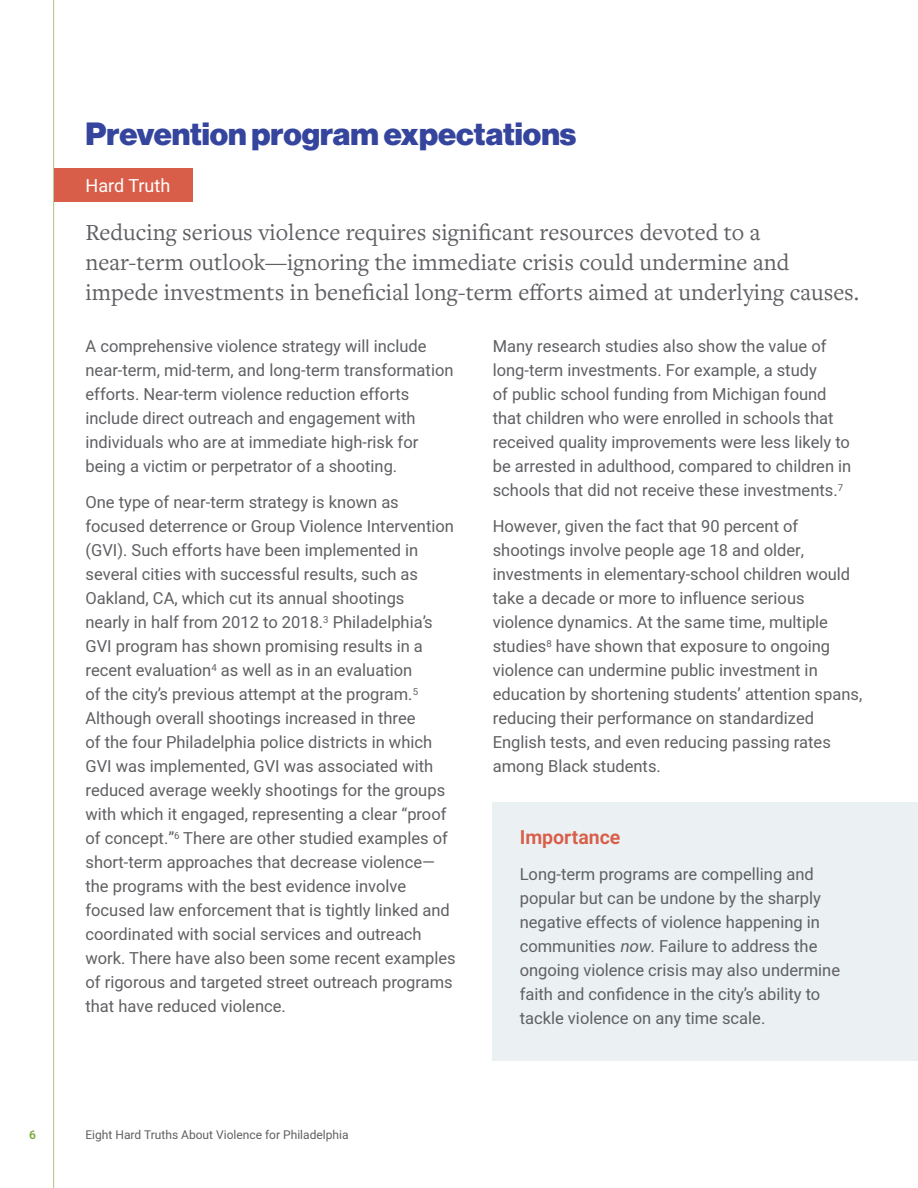
<style>
.page{position:relative;width:918px;height:1188px;background:#fff}
.page>*{position:absolute;margin:0;border:0;box-sizing:border-box;transform-origin:0 0}
.t1{font:31.5px "N Haas Grotesk DS Pro 95 Blk";color:#35459d}
.t2{font:24px/30px "Freight Text Pro";color:#5f6063}
.t3{font:600 19.5px "Heebo";color:#d95e4a}
.t4{font:18px "Heebo";color:#fff}
.t5{font:16.5px/24px "Heebo";color:#5f6063}
.t6{font:12px "Heebo";color:#5f6063}
.t7{font:600 12px "Heebo";color:#7daa40}
.s1{font-style:italic}
</style>
<div class="page">
<hr style="left:53px;top:0;width:1px;height:1188px;background:#aec583">
<div style="left:493px;top:802px;width:425px;height:259px;background:#ebf0f2"></div>
<div style="left:54px;top:169px;width:139px;height:33px;background:#d95e4a"></div>
<p class="t1" style="left:86px;top:115px;width:492px">Prevention program expectations</p>
<p class="t4" style="left:86px;top:173px;width:86px">Hard Truth</p>
<p class="t2" style="left:86px;top:216px;width:775px">Reducing serious violence requires significant resources devoted to a near-term outlook—ignoring the immediate crisis could undermine and impede investments in beneficial long-term efforts aimed at underlying causes.</p>
<p class="t5" style="left:86px;top:334px;width:370px">A comprehensive violence strategy will include near-term, mid-term, and long-term transformation efforts. Near-term violence reduction efforts include direct outreach and engagement with individuals who are at immediate high-risk for being a victim or perpetrator of a shooting.</p>
<p class="t5" style="left:86px;top:490px;width:372px">One type of near-term strategy is known as focused deterrence or Group Violence Intervention (GVI). Such efforts have been implemented in several cities with successful results, such as Oakland, CA, which cut its annual shootings<br>nearly in half from 2012 to 2018.<sup>3</sup> Philadelphia’s GVI program has shown promising results in a recent evaluation<sup>4</sup> as well as in an evaluation<br>of the city’s previous attempt at the program.<sup>5<br></sup>Although overall shootings increased in three<br>of the four Philadelphia police districts in which GVI was implemented, GVI was associated with reduced average weekly shootings for the groups with which it engaged, representing a clear “proof of concept.”<sup>6</sup> There are other studied examples of short-term approaches that decrease violence— the programs with the best evidence involve focused law enforcement that is tightly linked and coordinated with social services and outreach work. There have also been some recent examples of rigorous and targeted street outreach programs that have reduced violence.</p>
<p class="t5" style="left:493px;top:334px;width:360px">Many research studies also show the value of long-term investments. For example, a study<br>of public school funding from Michigan found that children who were enrolled in schools that received quality improvements were less likely to be arrested in adulthood, compared to children in schools that did not receive these investments.<sup>7</sup></p>
<p class="t5" style="left:493px;top:514px;width:371px">However, given the fact that 90 percent of shootings involve people age 18 and older, investments in elementary-school children would take a decade or more to influence serious violence dynamics. At the same time, multiple studies<sup>8</sup> have shown that exposure to ongoing violence can undermine public investment in education by shortening students’ attention spans, reducing their performance on standardized English tests, and even reducing passing rates among Black students.</p>
<p class="t3" style="left:520px;top:824px;width:102px">Importance</p>
<p class="t5" style="left:520px;top:862px;width:322px">Long-term programs are compelling and popular but can be undone by the sharply negative effects of violence happening in communities <span class="s1">now</span>. Failure to address the ongoing violence crisis may also undermine faith and confidence in the city’s ability to tackle violence on any time scale.</p>
<p class="t7" style="left:29px;top:1126px;width:8px">6</p>
<p class="t6" style="left:86px;top:1126px;width:265px">Eight Hard Truths About Violence for Philadelphia</p>
</div>
